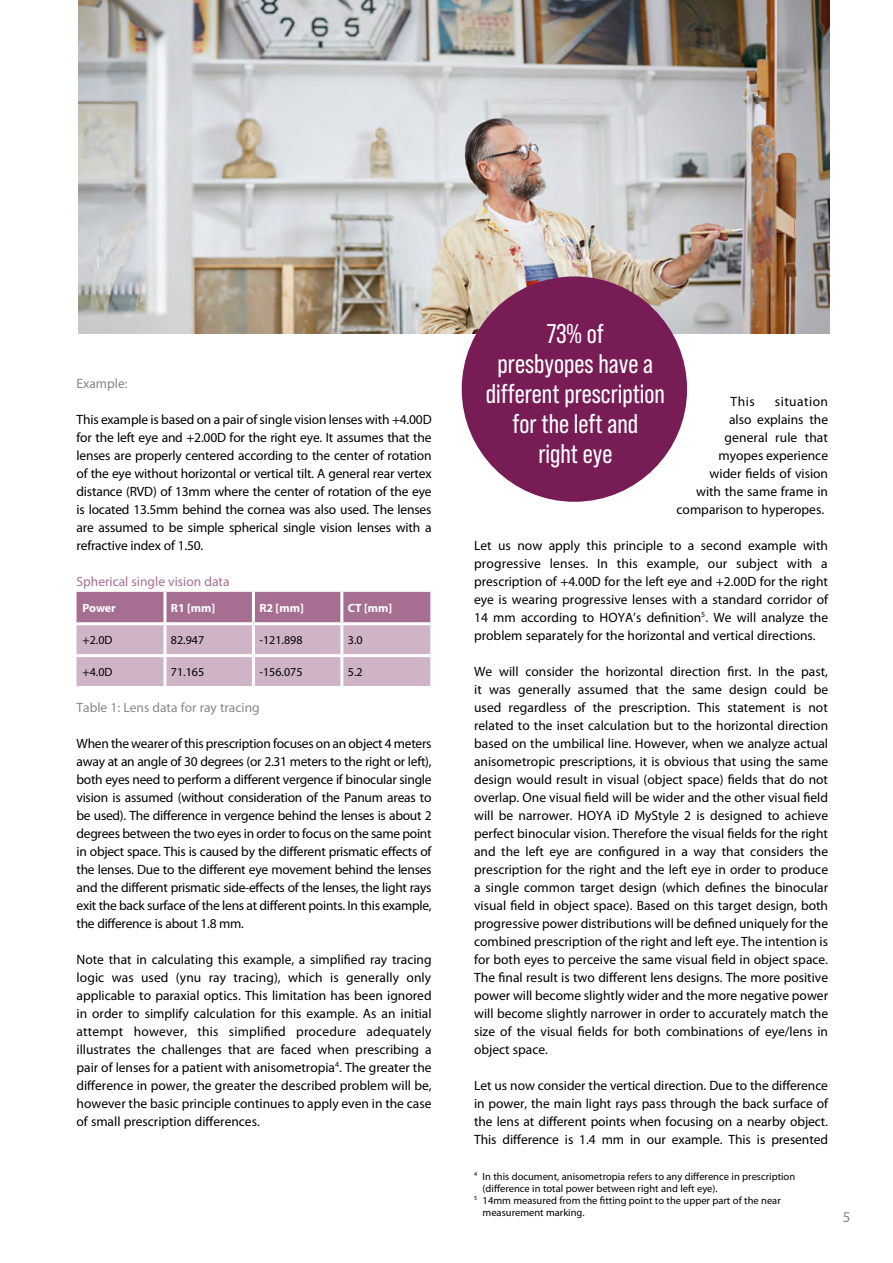
<style>
.page{position:relative;width:893px;height:1263px;background:#fff}
.page>*{position:absolute;margin:0;border:0;box-sizing:border-box;transform-origin:0 0}
.t1{font:27px/30px "Bebas Neue Pro";color:#fff;text-align:center}
.t2{font:15px "Myriad Pro";color:#878786}
.t3{font:13.5px/18px "Myriad Pro";color:#000;text-align:justify}
.t4{font:13.5px "Myriad Pro";color:#878786}
.t5{font:13.5px "Myriad Pro";color:#a66f91}
.t6{font:12px "Myriad Pro";color:#000}
.t7{font:700 12px "Myriad Pro";color:#fff}
.t8{font:10.5px "Myriad Pro";color:#000}
</style>
<div class="page">
<svg style="left:77px;top:592px;width:353px;height:94px;background:#c19db5"></svg>
<hr style="left:163px;top:592px;width:3px;height:30px;background:#fff">
<hr style="left:252px;top:592px;width:3px;height:30px;background:#fff">
<hr style="left:340px;top:592px;width:3px;height:30px;background:#fff">
<hr style="left:77px;top:622px;width:88px;height:3px;background:#fff">
<hr style="left:165px;top:622px;width:88px;height:3px;background:#fff">
<hr style="left:163px;top:625px;width:3px;height:29px;background:#fff">
<hr style="left:253px;top:622px;width:89px;height:3px;background:#fff">
<hr style="left:252px;top:625px;width:3px;height:29px;background:#fff">
<hr style="left:342px;top:622px;width:88px;height:3px;background:#fff">
<hr style="left:340px;top:625px;width:3px;height:29px;background:#fff">
<hr style="left:77px;top:654px;width:88px;height:3px;background:#fff">
<hr style="left:165px;top:654px;width:88px;height:3px;background:#fff">
<hr style="left:163px;top:657px;width:3px;height:29px;background:#fff">
<hr style="left:253px;top:654px;width:89px;height:3px;background:#fff">
<hr style="left:252px;top:657px;width:3px;height:29px;background:#fff">
<hr style="left:342px;top:654px;width:88px;height:3px;background:#fff">
<hr style="left:340px;top:657px;width:3px;height:29px;background:#fff">
<img style="left:78px;top:0;width:751px;height:334px">
<div style="left:462px;top:276px;width:225px;height:226px;background:#781c55;border-radius:50%"></div>
<p class="t4" style="left:77px;top:376px;width:53px">Example:</p>
<p class="t3" style="left:77px;top:411px;width:357px">This example is based on a pair of single vision lenses with +4.00D for the left eye and +2.00D for the right eye. It assumes that the lenses are properly centered according to the center of rotation of the eye without horizontal or vertical tilt. A general rear vertex distance (RVD) of 13mm where the center of rotation of the eye is located 13.5mm behind the cornea was also used. The lenses are assumed to be simple spherical single vision lenses with a refractive index of 1.50.</p>
<p class="t5" style="left:77px;top:574px;width:154px">Spherical single vision data</p>
<p class="t7" style="left:83px;top:601px;width:35px">Power</p>
<p class="t7" style="left:171px;top:601px;width:46px">R1 [mm]</p>
<p class="t7" style="left:259px;top:601px;width:46px">R2 [mm]</p>
<p class="t7" style="left:348px;top:601px;width:46px">CT [mm]</p>
<p class="t6" style="left:83px;top:634px;width:31px">+2.0D</p>
<p class="t6" style="left:171px;top:634px;width:35px">82.947</p>
<p class="t6" style="left:259px;top:634px;width:45px">-121.898</p>
<p class="t6" style="left:348px;top:634px;width:16px">3.0</p>
<p class="t6" style="left:83px;top:665px;width:31px">+4.0D</p>
<p class="t6" style="left:171px;top:665px;width:35px">71.165</p>
<p class="t6" style="left:259px;top:665px;width:45px">-156.075</p>
<p class="t6" style="left:348px;top:665px;width:16px">5.2</p>
<p class="t4" style="left:77px;top:700px;width:185px">Table 1: Lens data for ray tracing</p>
<p class="t3" style="left:77px;top:735px;width:357px">When the wearer of this prescription focuses on an object 4 meters away at an angle of 30 degrees (or 2.31 meters to the right or left), both eyes need to perform a different vergence if binocular single vision is assumed (without consideration of the Panum areas to be used). The difference in vergence behind the lenses is about 2 degrees between the two eyes in order to focus on the same point in object space. This is caused by the different prismatic effects of the lenses. Due to the different eye movement behind the lenses and the different prismatic side-effects of the lenses, the light rays exit the back surface of the lens at different points. In this example, the difference is about 1.8 mm.</p>
<p class="t3" style="left:77px;top:950px;width:357px">Note that in calculating this example, a simplified ray tracing logic was used (ynu ray tracing), which is generally only applicable to paraxial optics. This limitation has been ignored in order to simplify calculation for this example. As an initial attempt however, this simplified procedure adequately illustrates the challenges that are faced when prescribing a pair of lenses for a patient with anisometropia<sup>4</sup>. The greater the difference in power, the greater the described problem will be, however the basic principle continues to apply even in the case of small prescription differences.</p>
<h1 class="t1" style="left:486px;top:318px;width:181px">73% of<br>presbyopes have a different prescription for the left and<br>right eye</h1>
<p class="t3" style="left:731px;top:393px;width:26px">This</p>
<p class="t3" style="left:677px;top:393px;width:153px;text-align:right">situation<br>also explains the<br>general rule that myopes experience<br>wider fields of vision<br>with the same frame in comparison to hyperopes.</p>
<p class="t3" style="left:474px;top:536px;width:355px">Let us now apply this principle to a second example with progressive lenses. In this example, our subject with a prescription of +4.00D for the left eye and +2.00D for the right eye is wearing progressive lenses with a standard corridor of 14 mm according to HOYA’s definition<sup>5</sup>. We will analyze the problem separately for the horizontal and vertical directions.</p>
<p class="t3" style="left:474px;top:663px;width:356px">We will consider the horizontal direction first. In the past, it was generally assumed that the same design could be used regardless of the prescription. This statement is not related to the inset calculation but to the horizontal direction based on the umbilical line. However, when we analyze actual anisometropic prescriptions, it is obvious that using the same design would result in visual (object space) fields that do not overlap. One visual field will be wider and the other visual field will be narrower. HOYA iD MyStyle 2 is designed to achieve perfect binocular vision. Therefore the visual fields for the right and the left eye are configured in a way that considers the prescription for the right and the left eye in order to produce a single common target design (which defines the binocular visual field in object space). Based on this target design, both progressive power distributions will be defined uniquely for the combined prescription of the right and left eye. The intention is for both eyes to perceive the same visual field in object space.<br>The final result is two different lens designs. The more positive power will become slightly wider and the more negative power will become slightly narrower in order to accurately match the size of the visual fields for both combinations of eye/lens in object space.</p>
<p class="t3" style="left:474px;top:1076px;width:355px">Let us now consider the vertical direction. Due to the difference in power, the main light rays pass through the back surface of the lens at different points when focusing on a nearby object.<br>This difference is 1.4 mm in our example. This is presented</p>
<p class="t8" style="left:474px;top:1171px;width:323px"><sup>4</sup> In this document, anisometropia refers to any difference in prescription</p>
<p class="t8" style="left:483px;top:1183px;width:237px">(difference in total power between right and left eye).</p>
<p class="t8" style="left:474px;top:1195px;width:308px"><sup>5</sup> 14mm measured from the fitting point to the upper part of the near</p>
<p class="t8" style="left:483px;top:1207px;width:103px">measurement marking.</p>
<p class="t2" style="left:843px;top:1209px;width:9px">5</p>
</div>
